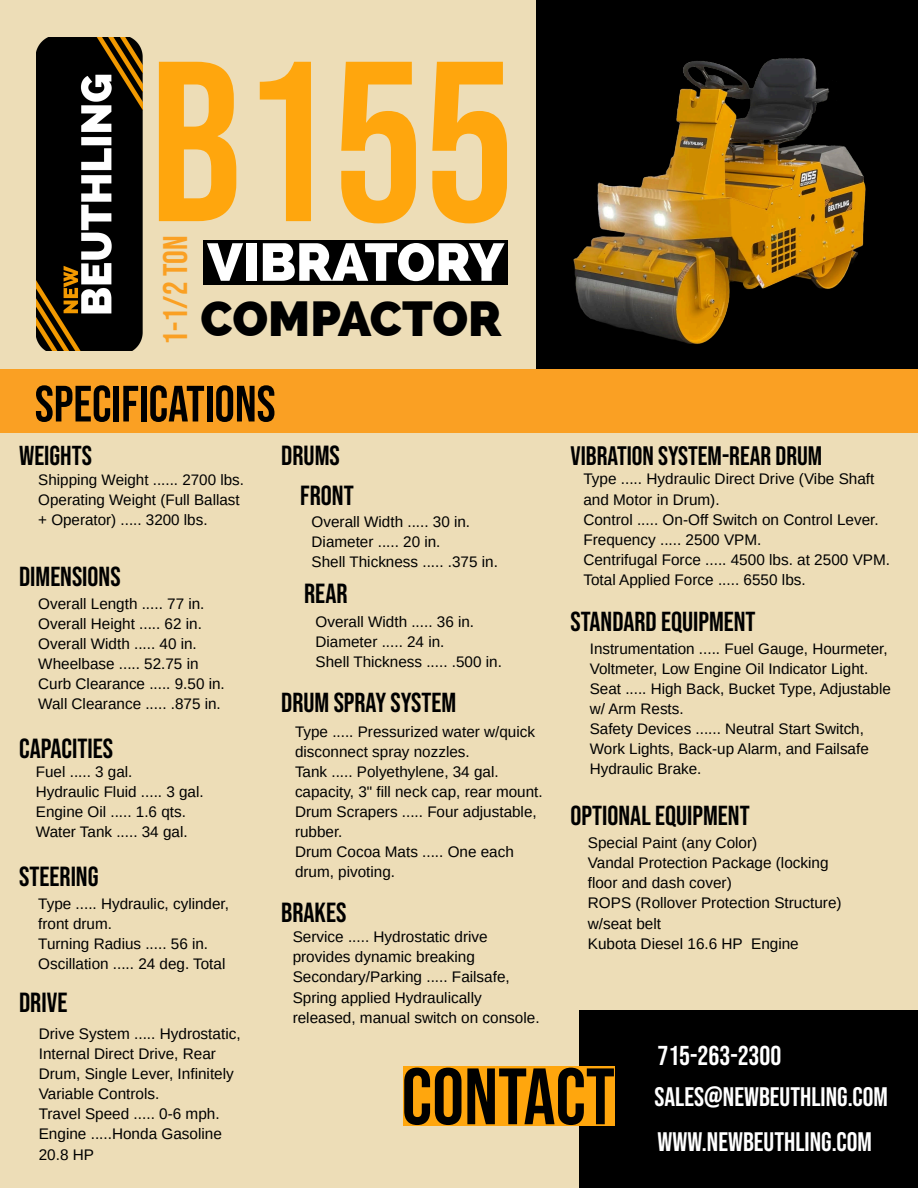
<style>
.page{position:relative;width:918px;height:1188px;background:#edddb7}
.page>*{position:absolute;margin:0;border:0;box-sizing:border-box;transform-origin:0 0}
.t1{font:227.7px "Bebas Neue";color:#ffa60d}
.t2{font:79.65px "Bebas Neue";color:#000}
.t3{font:800 52.95px "Raleway";color:#fff}
.t4{font:51px "Bebas Neue";color:#000}
.t5{font:800 49.35px "Raleway";letter-spacing:-.005em;color:#000}
.t6{font:34.2px "Bebas Neue";color:#faa023}
.t7{font:27.6px "Bebas Neue";color:#000}
.t8{font:27.45px "Bebas Neue";color:#000}
.t9{font:27.3px "Bebas Neue";color:#fff}
.t10{font:26.85px/44.7px "Bebas Neue";color:#fff}
.t11{font:26.7px "Bebas Neue";color:#000}
.t12{font:15.3px/20.1px "Liberation Sans";color:#000}
.t13{font:15.15px/20px "Liberation Sans";color:#000}
</style>
<div class="page">
<div style="left:536px;top:0;width:382px;height:376px;background:#000"></div>
<div style="left:0;top:369px;width:918px;height:64px;background:#faa023"></div>
<div style="left:203px;top:240px;width:305px;height:45px;background:#000"></div>
<img style="left:37px;top:37px;width:106px;height:313px">
<div style="left:579px;top:1011px;width:339px;height:177px;background:#000"></div>
<div style="left:403px;top:1067px;width:212px;height:59px;background:#ffa60d"></div>
<img style="left:573px;top:58px;width:293px;height:286px">
<h1 class="t1" style="left:150px;top:13px;width:367px">B155</h1>
<h3 class="t6" style="left:156px;top:345px;width:111px;rotate:-90deg">1-1/2 TON</h3>
<h3 class="t3" style="left:207px;top:231px;width:298px">VIBRATORY</h3>
<h3 class="t5" style="left:201px;top:290px;width:303px">COMPACTOR</h3>
<h3 class="t4" style="left:35px;top:375px;width:242px">SPECIFICATIONS</h3>
<h3 class="t8" style="left:19px;top:440px;width:74px">WEIGHTS</h3>
<h3 class="t7" style="left:281px;top:440px;width:60px">DRUMS</h3>
<h3 class="t11" style="left:571px;top:441px;width:253px">VIBRATION SYSTEM-REAR DRUM</h3>
<p class="t13" style="left:38px;top:470px;width:207px">Shipping Weight ...... 2700 lbs.<br>Operating Weight (Full Ballast + Operator) ..... 3200 lbs.</p>
<h3 class="t8" style="left:19px;top:561px;width:103px">DIMENSIONS</h3>
<p class="t12" style="left:38px;top:594px;width:188px">Overall Length ..... 77 in.<br>Overall Height ..... 62 in.<br>Overall Width ..... 40 in.<br>Wheelbase ..... 52.75 in<br>Curb Clearance ..... 9.50 in.<br>Wall Clearance ..... .875 in.</p>
<h3 class="t7" style="left:19px;top:732px;width:96px">CAPACITIES</h3>
<p class="t12" style="left:36px;top:762px;width:169px">Fuel ..... 3 gal.<br>Hydraulic Fluid ..... 3 gal.<br>Engine Oil ..... 1.6 qts.<br>Water Tank ..... 34 gal.</p>
<h3 class="t7" style="left:19px;top:861px;width:81px">STEERING</h3>
<p class="t12" style="left:38px;top:894px;width:192px">Type ..... Hydraulic, cylinder, front drum.<br>Turning Radius ..... 56 in.<br>Oscillation ..... 24 deg. Total</p>
<h3 class="t7" style="left:19px;top:986px;width:50px">DRIVE</h3>
<p class="t12" style="left:39px;top:1024px;width:203px">Drive System ..... Hydrostatic,<br>Internal Direct Drive, Rear<br>Drum, Single Lever, Infinitely<br>Variable Controls.<br>Travel Speed ..... 0-6 mph.<br>Engine .....Honda Gasoline<br>20.8 HP</p>
<h3 class="t7" style="left:300px;top:480px;width:55px">FRONT</h3>
<p class="t12" style="left:312px;top:511px;width:188px">Overall Width ..... 30 in.<br>Diameter ..... 20 in.<br>Shell Thickness ..... .375 in.</p>
<h3 class="t7" style="left:304px;top:578px;width:45px">REAR</h3>
<p class="t12" style="left:316px;top:612px;width:188px">Overall Width ..... 36 in.<br>Diameter ..... 24 in.<br>Shell Thickness ..... .500 in.</p>
<h3 class="t8" style="left:281px;top:687px;width:176px">DRUM SPRAY SYSTEM</h3>
<p class="t12" style="left:295px;top:721px;width:249px">Type ..... Pressurized water w/quick disconnect spray nozzles.<br>Tank ..... Polyethylene, 34 gal. capacity, 3" fill neck cap, rear mount.<br>Drum Scrapers ..... Four adjustable, rubber.<br>Drum Cocoa Mats ..... One each drum, pivoting.</p>
<h3 class="t7" style="left:281px;top:897px;width:67px">BRAKES</h3>
<p class="t12" style="left:293px;top:927px;width:249px">Service ..... Hydrostatic drive provides dynamic breaking<br>Secondary/Parking ..... Failsafe,<br>Spring applied Hydraulically released, manual switch on console.</p>
<p class="t12" style="left:583px;top:469px;width:308px">Type ..... Hydraulic Direct Drive (Vibe Shaft and Motor in Drum).<br>Control ..... On-Off Switch on Control Lever.<br>Frequency ..... 2500 VPM.<br>Centrifugal Force ..... 4500 lbs. at 2500 VPM.<br>Total Applied Force ..... 6550 lbs.</p>
<h3 class="t8" style="left:571px;top:606px;width:187px">STANDARD EQUIPMENT</h3>
<p class="t12" style="left:590px;top:639px;width:303px">Instrumentation ..... Fuel Gauge, Hourmeter, Voltmeter, Low Engine Oil Indicator Light.<br>Seat ..... High Back, Bucket Type, Adjustable w/ Arm Rests.<br>Safety Devices ...... Neutral Start Switch, Work Lights, Back-up Alarm, and Failsafe Hydraulic Brake.</p>
<h3 class="t8" style="left:571px;top:800px;width:181px">OPTIONAL EQUIPMENT</h3>
<p class="t12" style="left:588px;top:833px;width:255px">Special Paint (any Color)<br>Vandal Protection Package (locking floor and dash cover)<br>ROPS (Rollover Protection Structure) w/seat belt<br>Kubota Diesel 16.6 HP Engine</p>
<h3 class="t9" style="left:657px;top:1040px;width:125px">715-263-2300</h3>
<h2 class="t2" style="left:402px;top:1052px;width:215px">CONTACT</h2>
<h3 class="t10" style="left:655px;top:1074px;width:235px">SALES@NEWBEUTHLING.COM<br>WWW.NEWBEUTHLING.COM</h3>
</div>
